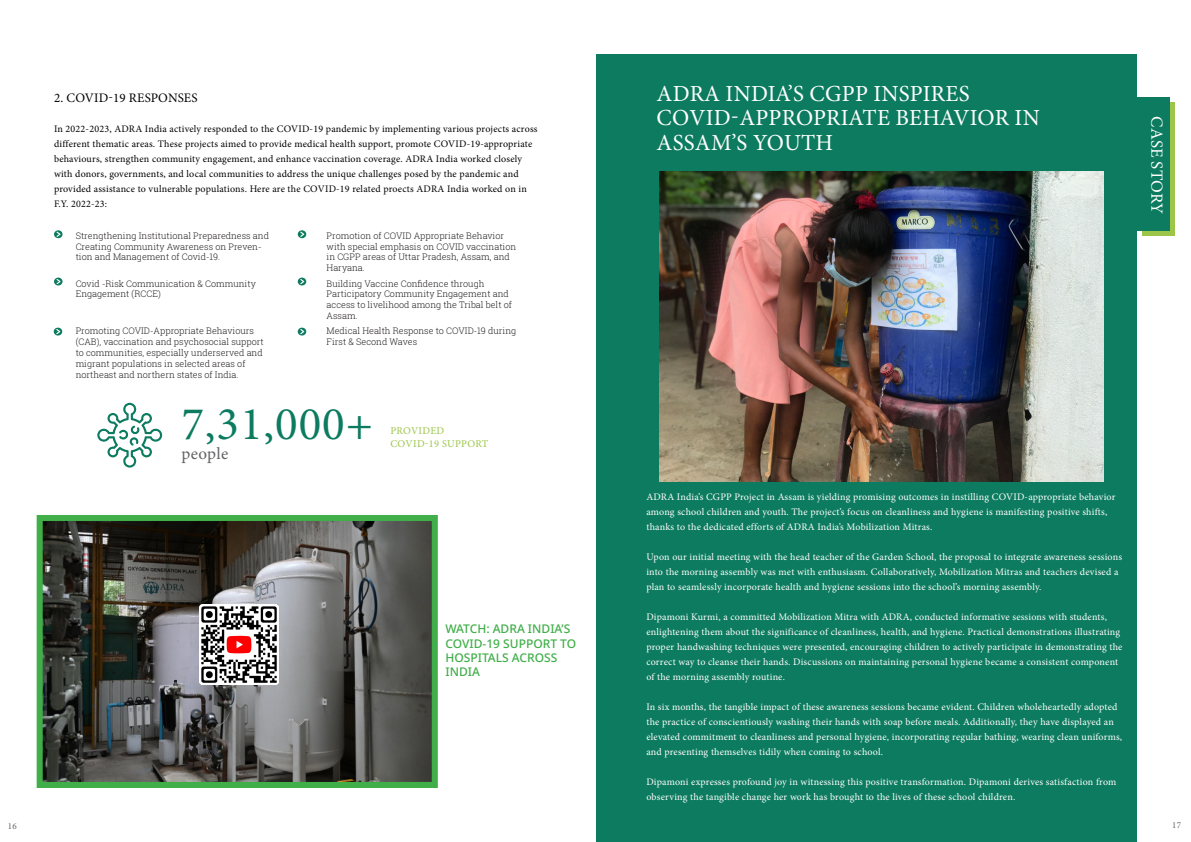
<style>
.page{position:relative;width:1191px;height:842px;background:#fff}
.page>*{position:absolute;margin:0;border:0;box-sizing:border-box;transform-origin:0 0}
.t1{font:47px "Minion Pro";color:#0c7b5f}
.t2{font:23px/24.8px "Minion Pro";letter-spacing:.01em;color:#fff}
.t3{font:17px "Minion Pro";color:#fff}
.t4{font:17px "Minion Pro";letter-spacing:.02em;color:#636366}
.t5{font:13px "Minion Pro";letter-spacing:.01em;color:#000}
.t6{font:500 12px/14.4px "Noto Sans";color:#40ae49}
.body{font:10.4px/12.7px "Minion Pro";letter-spacing:.025em;color:#9cc549}
.t7{font:10px/15px "Minion Pro";letter-spacing:.02em;color:#fff}
.t8{font:10px/15px "Minion Pro";letter-spacing:.02em;color:#000}
.t9{font:300 9px/10.8px "Roboto Slab";color:#231f20}
.t10{font:9px "Minion Pro";color:#636366}
</style>
<div class="page">
<div style="left:596px;top:55px;width:540px;height:787px;background:#0c7b5f"></div>
<div style="left:1142px;top:102px;width:33px;height:134px;background:#9cc549"></div>
<div style="left:1137px;top:97px;width:33px;height:134px;background:#0c7b5f"></div>
<img style="left:659px;top:172px;width:444px;height:309px">
<svg style="left:54px;top:230px;width:9px;height:8px"></svg>
<svg style="left:54px;top:278px;width:9px;height:7px"></svg>
<svg style="left:298px;top:230px;width:8px;height:8px"></svg>
<svg style="left:298px;top:278px;width:8px;height:7px"></svg>
<svg style="left:298px;top:328px;width:8px;height:8px"></svg>
<svg style="left:54px;top:328px;width:8px;height:8px"></svg>
<img style="left:44px;top:522px;width:387px;height:259px">
<div style="left:37px;top:515px;width:401px;height:273px;border:6px solid #40ae49"></div>
<svg style="left:97px;top:403px;width:65px;height:65px"></svg>
<img style="left:199px;top:605px;width:80px;height:80px">
<p class="t5" style="left:54px;top:89px;width:145px">2. COVID-19 RESPONSES</p>
<p class="t8" style="left:54px;top:122px;width:485px">In 2022-2023, ADRA India actively responded to the COVID-19 pandemic by implementing various projects across different thematic areas. These projects aimed to provide medical health support, promote COVID-19-appropriate behaviours, strengthen community engagement, and enhance vaccination coverage. ADRA India worked closely with donors, governments, and local communities to address the unique challenges posed by the pandemic and provided assistance to vulnerable populations. Here are the COVID-19 related proects ADRA India worked on in F.Y. 2022-23:</p>
<p class="t9" style="left:76px;top:230px;width:195px">Strengthening Institutional Preparedness and<br>Creating Community Awareness on Preven&shy;tion and Management of Covid-19.</p>
<p class="t9" style="left:76px;top:278px;width:182px">Covid -Risk Communication &amp; Community<br>Engagement (RCCE)</p>
<p class="t9" style="left:76px;top:325px;width:190px">Promoting COVID-Appropriate Behaviours (CAB), vaccination and psychosocial support to communities, especially underserved and migrant populations in selected areas of northeast and northern states of India.</p>
<p class="t9" style="left:326px;top:230px;width:191px">Promotion of COVID Appropriate Behavior with special emphasis on COVID vaccination in CGPP areas of Uttar Pradesh, Assam, and Haryana.</p>
<p class="t9" style="left:326px;top:278px;width:187px">Building Vaccine Confidence through<br>Participatory Community Engagement and access to livelihood among the Tribal belt of<br>Assam.</p>
<p class="t9" style="left:326px;top:325px;width:191px">Medical Health Response to COVID-19 during<br>First &amp; Second Waves</p>
<p class="t1" style="left:181px;top:393px;width:193px">7,31,000+</p>
<p class="t4" style="left:181px;top:442px;width:48px">people</p>
<p class="body" style="left:390px;top:425px;width:99px">PROVIDED<br>COVID-19 SUPPORT</p>
<p class="t6" style="left:445px;top:622px;width:132px">WATCH: ADRA INDIA’S<br>COVID-19 SUPPORT TO<br>HOSPITALS ACROSS<br>INDIA</p>
<p class="t2" style="left:656px;top:81px;width:314px">ADRA INDIA’S CGPP INSPIRES</p>
<p class="t2" style="left:656px;top:106px;width:384px">COVID-APPROPRIATE BEHAVIOR IN<br>ASSAM’S YOUTH</p>
<p class="t3" style="left:1168px;top:116px;width:99px;rotate:90deg">CASE STORY</p>
<p class="t7" style="left:646px;top:490px;width:470px">ADRA India’s CGPP Project in Assam is yielding promising outcomes in instilling COVID-appropriate behavior among school children and youth. The project’s focus on cleanliness and hygiene is manifesting positive shifts, thanks to the dedicated efforts of ADRA India’s Mobilization Mitras.</p>
<p class="t7" style="left:646px;top:550px;width:477px">Upon our initial meeting with the head teacher of the Garden School, the proposal to integrate awareness sessions into the morning assembly was met with enthusiasm. Collaboratively, Mobilization Mitras and teachers devised a plan to seamlessly incorporate health and hygiene sessions into the school’s morning assembly.</p>
<p class="t7" style="left:646px;top:610px;width:477px">Dipamoni Kurmi, a committed Mobilization Mitra with ADRA, conducted informative sessions with students, enlightening them about the significance of cleanliness, health, and hygiene. Practical demonstrations illustrating proper handwashing techniques were presented, encouraging children to actively participate in demonstrating the correct way to cleanse their hands. Discussions on maintaining personal hygiene became a consistent component of the morning assembly routine.</p>
<p class="t7" style="left:646px;top:700px;width:477px">In six months, the tangible impact of these awareness sessions became evident. Children wholeheartedly adopted the practice of conscientiously washing their hands with soap before meals. Additionally, they have displayed an elevated commitment to cleanliness and personal hygiene, incorporating regular bathing, wearing clean uniforms, and presenting themselves tidily when coming to school.</p>
<p class="t7" style="left:646px;top:775px;width:471px">Dipamoni expresses profound joy in witnessing this positive transformation. Dipamoni derives satisfaction from observing the tangible change her work has brought to the lives of these school children.</p>
<p class="t10" style="left:8px;top:820px;width:10px">16</p>
<p class="t10" style="left:1172px;top:819px;width:10px">17</p>
</div>
